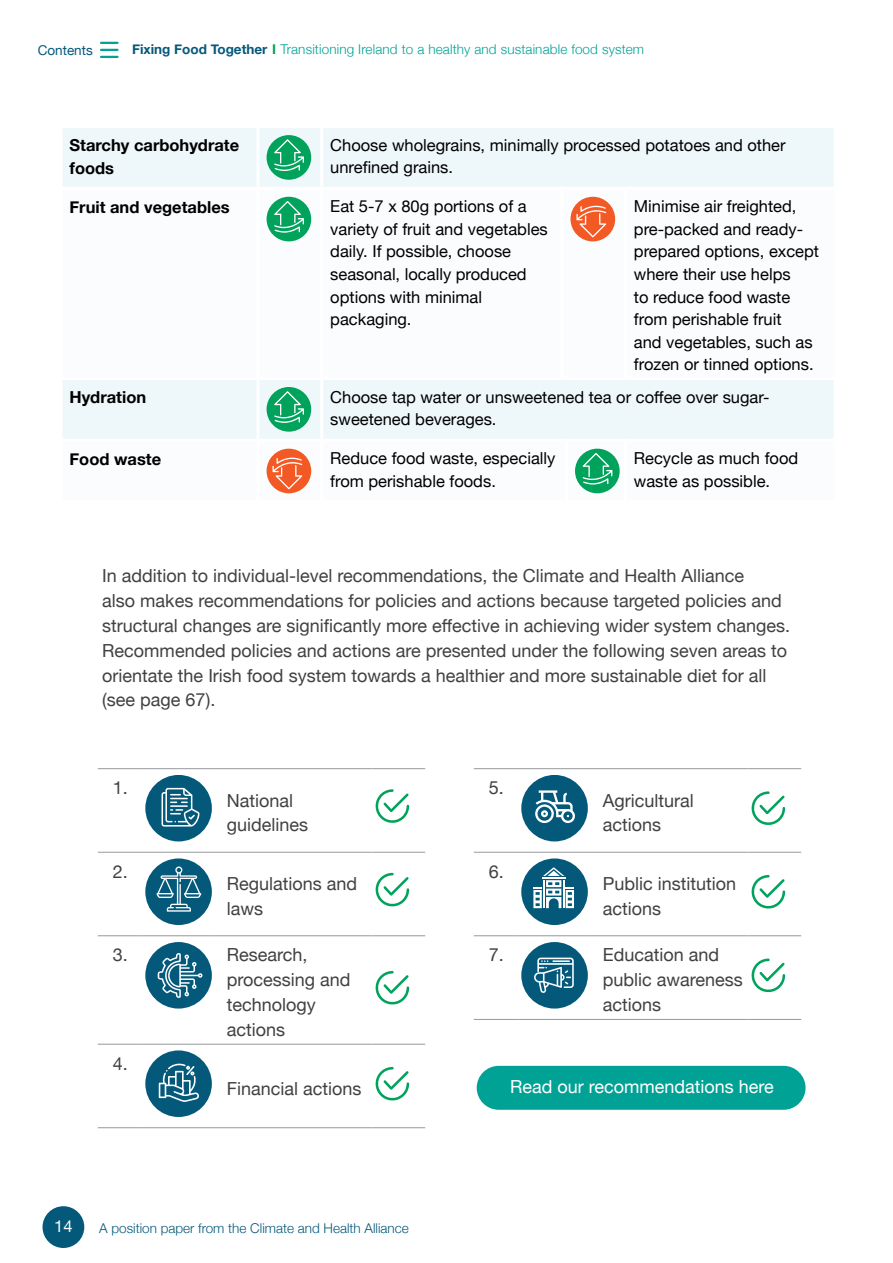
<style>
.page{position:relative;width:893px;height:1263px;background:#fff}
.page>*{position:absolute;margin:0;border:0;box-sizing:border-box;transform-origin:0 0}
.t1{font:18px/24.8px "Helvetica Neue";color:#414042}
.t2{font:18px "Helvetica Neue";color:#fff}
.t3{font:16.5px/22.5px "Helvetica Neue";color:#000}
.t4{font:700 16.5px/22.5px "Helvetica Neue";color:#000}
.t5{font:16.5px "Helvetica Neue";color:#fff}
.t6{font:300 13.5px "Helvetica Neue";letter-spacing:.01em;color:#00a295}
.t7{font:300 13.5px "Helvetica Neue";color:#04597b}
.t8{font:13.5px "Helvetica Neue";color:#04597b}
.s1{font-weight:700;color:#04597b}
.s2{font-weight:700;color:#00a25c}
</style>
<div class="page">
<hr style="left:98px;top:768px;width:45px;height:1px;background:#97999c">
<hr style="left:143px;top:768px;width:71px;height:1px;background:#97999c">
<hr style="left:214px;top:768px;width:157px;height:1px;background:#97999c">
<hr style="left:371px;top:768px;width:54px;height:1px;background:#97999c">
<hr style="left:98px;top:852px;width:45px;height:1px;background:#97999c">
<hr style="left:143px;top:852px;width:71px;height:1px;background:#97999c">
<hr style="left:214px;top:852px;width:157px;height:1px;background:#97999c">
<hr style="left:371px;top:852px;width:54px;height:1px;background:#97999c">
<hr style="left:98px;top:935px;width:45px;height:1px;background:#97999c">
<hr style="left:143px;top:935px;width:71px;height:1px;background:#97999c">
<hr style="left:214px;top:935px;width:157px;height:1px;background:#97999c">
<hr style="left:371px;top:935px;width:54px;height:1px;background:#97999c">
<hr style="left:98px;top:1044px;width:45px;height:1px;background:#97999c">
<hr style="left:143px;top:1044px;width:71px;height:1px;background:#97999c">
<hr style="left:214px;top:1044px;width:157px;height:1px;background:#97999c">
<hr style="left:371px;top:1044px;width:54px;height:1px;background:#97999c">
<hr style="left:98px;top:1127px;width:45px;height:1px;background:#97999c">
<hr style="left:143px;top:1127px;width:71px;height:1px;background:#97999c">
<hr style="left:214px;top:1127px;width:157px;height:1px;background:#97999c">
<hr style="left:371px;top:1127px;width:54px;height:1px;background:#97999c">
<div style="left:145px;top:775px;width:67px;height:66px;background:#04597b;border-radius:50%"></div>
<svg style="left:162px;top:788px;width:37px;height:38px"></svg>
<svg style="left:375px;top:789px;width:34px;height:34px"></svg>
<div style="left:145px;top:858px;width:67px;height:67px;background:#04597b;border-radius:50%"></div>
<svg style="left:156px;top:866px;width:45px;height:46px"></svg>
<svg style="left:375px;top:873px;width:34px;height:34px"></svg>
<div style="left:145px;top:942px;width:67px;height:66px;background:#04597b;border-radius:50%"></div>
<svg style="left:158px;top:953px;width:44px;height:45px"></svg>
<svg style="left:375px;top:971px;width:34px;height:34px"></svg>
<div style="left:145px;top:1050px;width:67px;height:67px;background:#04597b;border-radius:50%"></div>
<svg style="left:159px;top:1064px;width:40px;height:38px"></svg>
<svg style="left:375px;top:1067px;width:34px;height:34px"></svg>
<hr style="left:474px;top:768px;width:45px;height:1px;background:#97999c">
<hr style="left:519px;top:768px;width:71px;height:1px;background:#97999c">
<hr style="left:590px;top:768px;width:157px;height:1px;background:#97999c">
<hr style="left:747px;top:768px;width:54px;height:1px;background:#97999c">
<hr style="left:474px;top:852px;width:45px;height:1px;background:#97999c">
<hr style="left:519px;top:852px;width:71px;height:1px;background:#97999c">
<hr style="left:590px;top:852px;width:157px;height:1px;background:#97999c">
<hr style="left:747px;top:852px;width:54px;height:1px;background:#97999c">
<hr style="left:474px;top:935px;width:45px;height:1px;background:#97999c">
<hr style="left:519px;top:935px;width:71px;height:1px;background:#97999c">
<hr style="left:590px;top:935px;width:157px;height:1px;background:#97999c">
<hr style="left:747px;top:935px;width:54px;height:1px;background:#97999c">
<hr style="left:474px;top:1019px;width:45px;height:1px;background:#97999c">
<hr style="left:519px;top:1019px;width:71px;height:1px;background:#97999c">
<hr style="left:590px;top:1019px;width:157px;height:1px;background:#97999c">
<hr style="left:747px;top:1019px;width:54px;height:1px;background:#97999c">
<div style="left:521px;top:775px;width:67px;height:66px;background:#04597b;border-radius:50%"></div>
<svg style="left:535px;top:790px;width:40px;height:33px"></svg>
<svg style="left:751px;top:791px;width:34px;height:34px"></svg>
<div style="left:521px;top:858px;width:67px;height:67px;background:#04597b;border-radius:50%"></div>
<svg style="left:533px;top:867px;width:41px;height:41px"></svg>
<svg style="left:751px;top:875px;width:34px;height:34px"></svg>
<div style="left:521px;top:942px;width:67px;height:66px;background:#04597b;border-radius:50%"></div>
<svg style="left:534px;top:957px;width:40px;height:36px"></svg>
<svg style="left:751px;top:958px;width:34px;height:35px"></svg>
<div style="left:63px;top:128px;width:771px;height:59px;background:#eef7fa"></div>
<svg style="left:63px;top:196px;width:771px;height:298px"></svg>
<hr style="left:257px;top:128px;width:3px;height:59px;background:#fff">
<hr style="left:320px;top:128px;width:3px;height:59px;background:#fff">
<hr style="left:257px;top:190px;width:3px;height:187px;background:#fff">
<hr style="left:320px;top:190px;width:3px;height:187px;background:#fff">
<hr style="left:560px;top:190px;width:3px;height:187px;background:#fff">
<hr style="left:624px;top:190px;width:3px;height:187px;background:#fff">
<hr style="left:60px;top:377px;width:198px;height:3px;background:#fff">
<hr style="left:258px;top:377px;width:64px;height:3px;background:#fff">
<hr style="left:257px;top:380px;width:3px;height:59px;background:#fff">
<hr style="left:322px;top:377px;width:240px;height:3px;background:#fff">
<hr style="left:320px;top:380px;width:3px;height:59px;background:#fff">
<svg style="left:562px;top:377px;width:4px;height:3px"></svg>
<hr style="left:566px;top:377px;width:59px;height:3px;background:#fff">
<hr style="left:625px;top:377px;width:212px;height:3px;background:#fff">
<hr style="left:60px;top:439px;width:198px;height:3px;background:#fff">
<hr style="left:258px;top:439px;width:64px;height:3px;background:#fff">
<hr style="left:257px;top:442px;width:3px;height:58px;background:#fff">
<hr style="left:322px;top:439px;width:240px;height:3px;background:#fff">
<hr style="left:320px;top:442px;width:3px;height:58px;background:#fff">
<svg style="left:562px;top:439px;width:4px;height:3px"></svg>
<hr style="left:566px;top:439px;width:59px;height:3px;background:#fff">
<hr style="left:565px;top:442px;width:3px;height:58px;background:#fff">
<hr style="left:625px;top:439px;width:212px;height:3px;background:#fff">
<hr style="left:624px;top:442px;width:3px;height:58px;background:#fff">
<div style="left:267px;top:135px;width:44px;height:45px;background:#00a25c;border-radius:50%"></div>
<svg style="left:274px;top:139px;width:30px;height:32px"></svg>
<div style="left:267px;top:197px;width:44px;height:44px;background:#00a25c;border-radius:50%"></div>
<svg style="left:274px;top:201px;width:30px;height:32px"></svg>
<div style="left:570px;top:197px;width:45px;height:44px;background:#f25924;border-radius:50%"></div>
<svg style="left:576px;top:205px;width:30px;height:32px"></svg>
<div style="left:267px;top:387px;width:44px;height:45px;background:#00a25c;border-radius:50%"></div>
<svg style="left:274px;top:391px;width:30px;height:32px"></svg>
<div style="left:267px;top:449px;width:44px;height:44px;background:#f25924;border-radius:50%"></div>
<svg style="left:272px;top:457px;width:30px;height:32px"></svg>
<div style="left:575px;top:449px;width:45px;height:44px;background:#00a25c;border-radius:50%"></div>
<svg style="left:583px;top:453px;width:29px;height:32px"></svg>
<div style="left:43px;top:1206px;width:41px;height:42px;background:#04597b;border-radius:50%"></div>
<svg style="left:101px;top:42px;width:17px;height:16px"></svg>
<div style="left:477px;top:1066px;width:328px;height:44px;background:#00a295;border-radius:22px"></div>
<p class="t8" style="left:38px;top:40px;width:57px">Contents</p>
<p class="t6" style="left:132px;top:38px;width:514px"><span class="s1">Fixing Food Together</span> <span class="s2">I</span> Transitioning Ireland to a healthy and sustainable food system</p>
<p class="t4" style="left:70px;top:134px;width:171px">Starchy carbohydrate foods</p>
<p class="t3" style="left:330px;top:135px;width:457px">Choose wholegrains, minimally processed potatoes and other unrefined grains.</p>
<p class="t4" style="left:70px;top:196px;width:162px">Fruit and vegetables</p>
<p class="t3" style="left:330px;top:196px;width:219px">Eat 5-7 x 80g portions of a variety of fruit and vegetables daily. If possible, choose seasonal, locally produced options with minimal packaging.</p>
<p class="t3" style="left:634px;top:196px;width:187px">Minimise air freighted, pre-packed and ready&shy;prepared options, except where their use helps<br>to reduce food waste from perishable fruit<br>and vegetables, such as frozen or tinned options.</p>
<p class="t4" style="left:70px;top:386px;width:78px">Hydration</p>
<p class="t3" style="left:330px;top:386px;width:441px">Choose tap water or unsweetened tea or coffee over sugar&shy;sweetened beverages.</p>
<p class="t4" style="left:70px;top:448px;width:93px">Food waste</p>
<p class="t3" style="left:330px;top:448px;width:227px">Reduce food waste, especially from perishable foods.</p>
<p class="t3" style="left:634px;top:448px;width:166px">Recycle as much food waste as possible.</p>
<p class="t1" style="left:102px;top:565px;width:689px">In addition to individual-level recommendations, the Climate and Health Alliance<br>also makes recommendations for policies and actions because targeted policies and structural changes are significantly more effective in achieving wider system changes.<br>Recommended policies and actions are presented under the following seven areas to orientate the Irish food system towards a healthier and more sustainable diet for all (see page 67).</p>
<p class="t1" style="left:113px;top:776px;width:17px">1.</p>
<p class="t1" style="left:227px;top:789px;width:83px">National guidelines</p>
<p class="t1" style="left:489px;top:776px;width:17px">5.</p>
<p class="t1" style="left:603px;top:789px;width:92px">Agricultural actions</p>
<p class="t1" style="left:113px;top:860px;width:17px">2.</p>
<p class="t1" style="left:227px;top:872px;width:132px">Regulations and laws</p>
<p class="t1" style="left:489px;top:860px;width:17px">6.</p>
<p class="t1" style="left:603px;top:872px;width:135px">Public institution actions</p>
<p class="t1" style="left:113px;top:944px;width:17px">3.</p>
<p class="t1" style="left:227px;top:944px;width:125px">Research, processing and technology actions</p>
<p class="t1" style="left:113px;top:1052px;width:17px">4.</p>
<p class="t1" style="left:227px;top:1077px;width:136px">Financial actions</p>
<p class="t1" style="left:489px;top:944px;width:17px">7.</p>
<p class="t1" style="left:603px;top:944px;width:142px">Education and public awareness actions</p>
<p class="t2" style="left:510px;top:1074px;width:265px">Read our recommendations here</p>
<p class="t5" style="left:54px;top:1214px;width:20px">14</p>
<p class="t7" style="left:99px;top:1217px;width:311px">A position paper from the Climate and Health Alliance</p>
</div>
